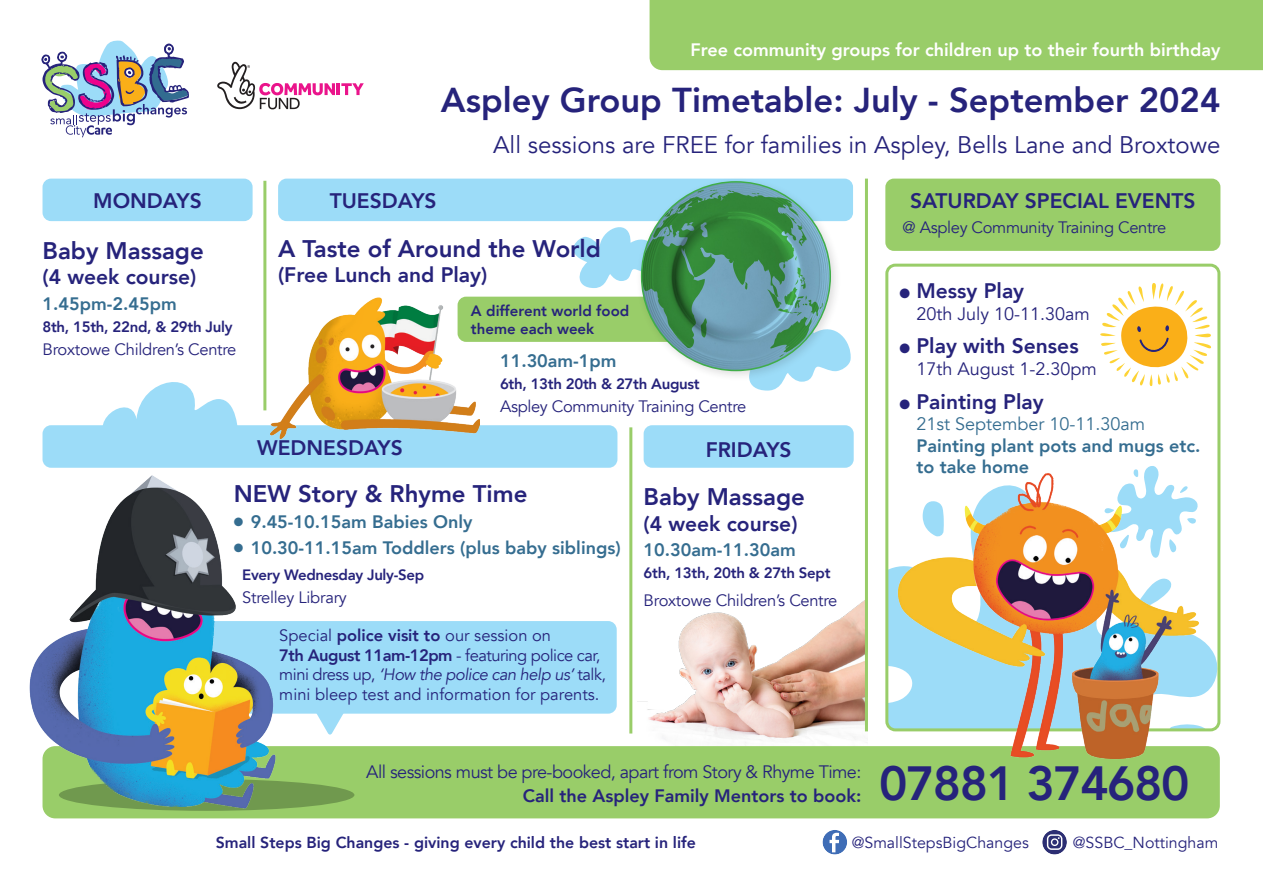
<style>
.page{position:relative;width:1263px;height:893px;background:#fff}
.page>*{position:absolute;margin:0;border:0;box-sizing:border-box;transform-origin:0 0}
.t1{font:800 47.85px "Avenir";letter-spacing:-.03em;color:#26237b}
.t2{font:800 34.5px "Avenir";color:#26237b}
.t3{font:800 24px "Avenir";color:#26237b}
.t4{font:24px "Avenir";color:#26237b}
.t5{font:800 21px "Avenir";color:#26237b}
.t6{font:800 18px/21.6px "Avenir";color:#356d90}
.t7{font:800 18px "Avenir";color:#fff}
.t8{font:18px "Avenir";letter-spacing:-.03em;color:#26237b}
.t9{font:18px "Avenir";color:#26237b}
.t10{font:800 18px "Avenir";color:#26237b}
.t11{font:18px "Avenir";color:#356d90}
.t12{font:16.5px/19.8px "Avenir";color:#26237b}
.t13{font:16.5px "Avenir";letter-spacing:-.02em;color:#26237b}
.t14{font:800 15.9px "Avenir";color:#26237b}
.t15{font:15.9px "Avenir";color:#26237b}
.t16{font:800 15px "Avenir";letter-spacing:-.02em;color:#26237b}
.t17{font:800 15px/18px "Avenir";color:#26237b}
.s1{font-weight:800}
.s2{font-style:italic}
</style>
<div class="page">
<img style="left:637px;top:600px;width:230px;height:143px">
<svg style="left:573px;top:227px;width:63px;height:61px"></svg>
<svg style="left:750px;top:336px;width:101px;height:55px"></svg>
<div style="left:458px;top:297px;width:239px;height:45px;background:#99cd69;border-radius:9px"></div>
<div style="left:159px;top:621px;width:458px;height:93px;background:#9cdcf8;border-radius:9px"></div>
<svg style="left:1202px;top:640px;width:17px;height:90px"></svg>
<svg style="left:1202px;top:724px;width:8px;height:3px"></svg>
<div style="left:885px;top:264px;width:335px;height:467px;border:3px solid #99cd69;border-radius:9px"></div>
<svg style="left:1134px;top:466px;width:24px;height:4px"></svg>
<hr style="left:629px;top:427px;width:3px;height:306px;background:#99cd69">
<div style="left:649px;top:0;width:614px;height:70px;background:#99cd69"></div>
<svg style="left:42px;top:41px;width:147px;height:96px"></svg>
<svg style="left:217px;top:62px;width:147px;height:47px"></svg>
<svg style="left:822px;top:830px;width:25px;height:24px"></svg>
<svg style="left:1042px;top:830px;width:25px;height:24px"></svg>
<div style="left:43px;top:425px;width:574px;height:43px;background:#9cdcf8;border-radius:9px"></div>
<div style="left:278px;top:179px;width:575px;height:42px;background:#9cdcf8;border-radius:9px"></div>
<div style="left:43px;top:179px;width:210px;height:42px;background:#9cdcf8;border-radius:9px"></div>
<div style="left:885px;top:179px;width:335px;height:72px;background:#99cd69;border-radius:9px"></div>
<div style="left:644px;top:425px;width:210px;height:43px;background:#9cdcf8;border-radius:9px"></div>
<div style="left:43px;top:746px;width:1177px;height:72px;background:#99cd69;border-radius:13px"></div>
<div style="left:59px;top:779px;width:295px;height:32px;background:#70994e;border-radius:50%"></div>
<hr style="left:865px;top:179px;width:3px;height:552px;background:#99cd69">
<hr style="left:263px;top:181px;width:3px;height:229px;background:#99cd69">
<img style="left:271px;top:296px;width:209px;height:143px">
<img style="left:29px;top:465px;width:270px;height:353px">
<svg style="left:309px;top:713px;width:42px;height:22px"></svg>
<div style="left:636px;top:176px;width:206px;height:206px;background:#231f20;opacity:.15"></div>
<img style="left:642px;top:182px;width:188px;height:188px;border-radius:94px">
<img style="left:885px;top:470px;width:317px;height:289px">
<svg style="left:1100px;top:283px;width:111px;height:103px"></svg>
<svg style="left:102px;top:382px;width:137px;height:44px"></svg>
<p class="t7" style="left:690px;top:36px;width:532px">Free community groups for children up to their fourth birthday</p>
<p class="t2" style="left:441px;top:73px;width:781px">Aspley Group Timetable: July - September 2024</p>
<p class="t4" style="left:493px;top:131px;width:729px">All sessions are FREE for families in Aspley, Bells Lane and Broxtowe</p>
<p class="t5" style="left:93px;top:184px;width:110px">MONDAYS</p>
<p class="t5" style="left:330px;top:184px;width:108px">TUESDAYS</p>
<p class="t5" style="left:910px;top:184px;width:287px">SATURDAY SPECIAL EVENTS</p>
<h3 class="t3" style="left:43px;top:232px;width:163px">Baby Massage</h3>
<p class="t5" style="left:43px;top:260px;width:155px">(4 week course)</p>
<p class="t6" style="left:43px;top:293px;width:136px">1.45pm-2.45pm</p>
<p class="t16" style="left:43px;top:315px;width:191px">8th, 15th, 22nd, &amp; 29th July</p>
<p class="t13" style="left:43px;top:340px;width:195px">Broxtowe Children’s Centre</p>
<h3 class="t3" style="left:278px;top:230px;width:324px">A Taste of Around the World</h3>
<p class="t5" style="left:278px;top:258px;width:211px">(Free Lunch and Play)</p>
<p class="t17" style="left:471px;top:301px;width:160px">A different world food theme each week</p>
<p class="t5" style="left:257px;top:431px;width:147px">WEDNESDAYS</p>
<p class="t6" style="left:500px;top:350px;width:118px">11.30am-1pm</p>
<p class="t16" style="left:500px;top:372px;width:201px">6th, 13th 20th &amp; 27th August</p>
<p class="t13" style="left:500px;top:397px;width:248px">Aspley Community Training Centre</p>
<p class="t5" style="left:706px;top:433px;width:87px">FRIDAYS</p>
<h3 class="t3" style="left:234px;top:475px;width:295px">NEW Story &amp; Rhyme Time</h3>
<p class="t6" style="left:234px;top:511px;width:240px">● 9.45-10.15am Babies Only</p>
<p class="t6" style="left:234px;top:536px;width:388px">● 10.30-11.15am Toddlers (plus baby siblings)</p>
<p class="t16" style="left:242px;top:563px;width:184px">Every Wednesday July-Sep</p>
<p class="t13" style="left:242px;top:588px;width:106px">Strelley Library</p>
<p class="t12" style="left:279px;top:625px;width:328px">Special <span class="s1">police visit to</span> our session on<br><span class="s1">7th August 11am-12pm</span> - featuring police car, mini dress up, <span class="s2">‘How the police can help us’</span> talk, mini bleep test and information for parents.</p>
<h3 class="t3" style="left:644px;top:478px;width:163px">Baby Massage</h3>
<p class="t5" style="left:644px;top:507px;width:155px">(4 week course)</p>
<p class="t6" style="left:644px;top:539px;width:154px">10.30am-11.30am</p>
<p class="t16" style="left:644px;top:561px;width:188px">6th, 13th, 20th &amp; 27th Sept</p>
<p class="t13" style="left:644px;top:591px;width:195px">Broxtowe Children’s Centre</p>
<p class="t13" style="left:903px;top:218px;width:265px">@ Aspley Community Training Centre</p>
<p class="t5" style="left:899px;top:274px;width:126px">● Messy Play</p>
<p class="t9" style="left:916px;top:303px;width:175px">20th July 10-11.30am</p>
<p class="t5" style="left:899px;top:330px;width:181px">● Play with Senses</p>
<p class="t9" style="left:916px;top:358px;width:182px">17th August 1-2.30pm</p>
<p class="t5" style="left:899px;top:385px;width:146px">● Painting Play</p>
<p class="t11" style="left:916px;top:413px;width:230px">21st September 10-11.30am</p>
<p class="t6" style="left:916px;top:435px;width:286px">Painting plant pots and mugs etc. to take home</p>
<p class="t8" style="left:366px;top:761px;width:497px">All sessions must be pre-booked, apart from Story &amp; Rhyme Time:</p>
<p class="t10" style="left:523px;top:782px;width:340px">Call the Aspley Family Mentors to book:</p>
<h1 class="t1" style="left:879px;top:746px;width:312px">07881 374680</h1>
<p class="t14" style="left:216px;top:830px;width:482px">Small Steps Big Changes - giving every child the best start in life</p>
<p class="t15" style="left:852px;top:833px;width:179px">@SmallStepsBigChanges</p>
<p class="t15" style="left:1073px;top:833px;width:147px">@SSBC_Nottingham</p>
</div>
